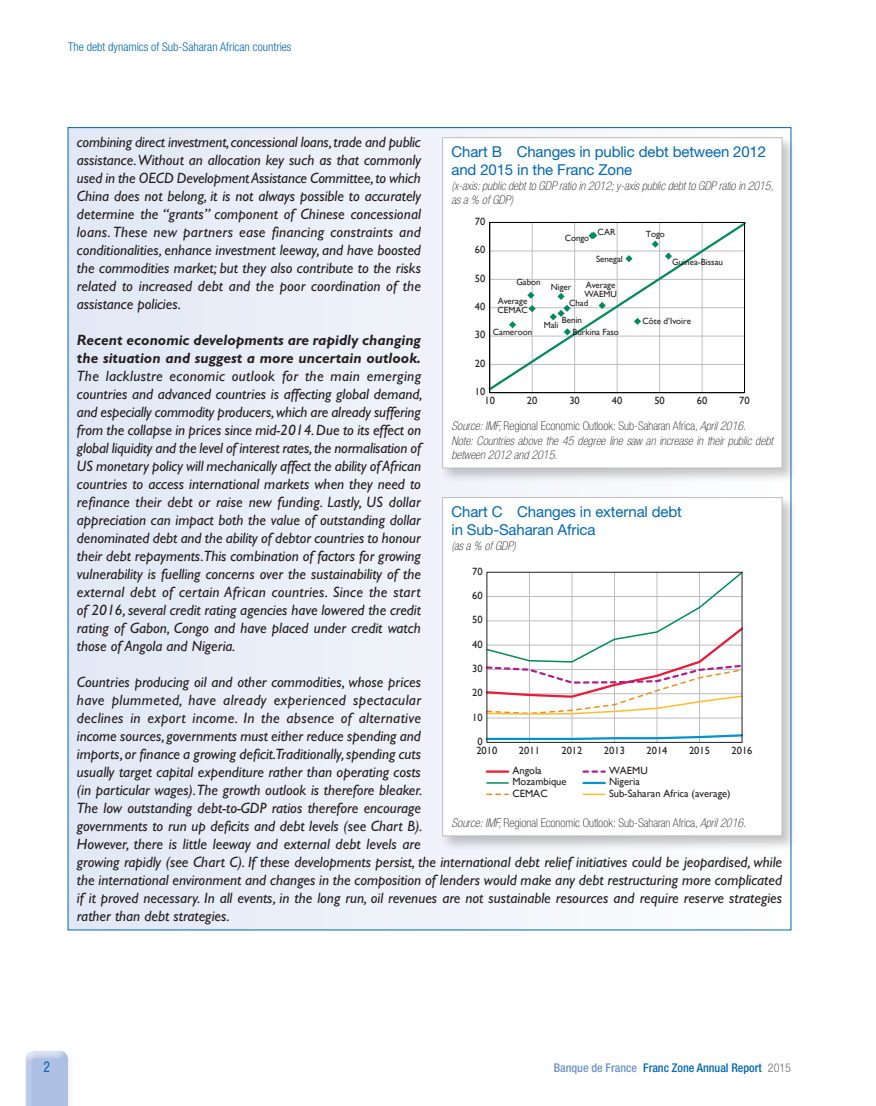
<style>
.page{position:relative;width:876px;height:1106px;background:#fff}
.page>*{position:absolute;margin:0;border:0;box-sizing:border-box;transform-origin:0 0}
.t1{font:italic 15px/18px "Gill Sans Std";color:#231f20}
.t2{font:15px/18px "Helvetica Neue LT Std";letter-spacing:-.01em;color:#0166b3}
.t3{font:italic 700 15px/18px "Gill Sans Std";color:#231f20}
.t4{font:condensed 15px "Helvetica Neue LT Std";color:#0166b3;scale:.9 1}
.t5{font:italic 100 condensed 12px/14.4px "Helvetica Neue LT Std";color:#231f20}
.t6{font:100 condensed 12px "Helvetica Neue LT Std";color:#231f20}
.t7{font:300 condensed 12px "Helvetica Neue LT Std";color:#0166b3}
.t8{font:500 condensed 12px "Helvetica Neue LT Std";color:#0166b3}
.t9{font:10.5px/11.4px "Gill Sans";color:#231f20}
.t10{font:9px/9px "Gill Sans";color:#231f20}
.s1{font-style:normal}
.s2{font-style:italic}
.s3{color:#6990ca}
.s4{font-weight:300;color:#6c6d70}
</style>
<div class="page">
<div style="left:24px;top:1049px;width:52px;height:57px;background:#fbfbfb"></div>
<div style="left:25px;top:1049px;width:45px;height:57px;background:#fff"></div>
<div style="left:25px;top:1051px;width:45px;height:55px;background:#fff;opacity:.75"></div>
<div style="left:68px;top:128px;width:723px;height:802px;background:#eaeef7"></div>
<div style="left:440px;top:495px;width:357px;height:356px;background:#231f20;opacity:.25"></div>
<div style="left:443px;top:497px;width:339px;height:338px;background:#fff"></div>
<hr style="left:487px;top:717px;width:255px;height:1px;background:#bcbdc0">
<hr style="left:529px;top:572px;width:1px;height:170px;background:#bcbdc0">
<hr style="left:572px;top:572px;width:1px;height:170px;background:#bcbdc0">
<hr style="left:614px;top:572px;width:1px;height:170px;background:#bcbdc0">
<hr style="left:657px;top:572px;width:1px;height:170px;background:#bcbdc0">
<hr style="left:699px;top:572px;width:1px;height:170px;background:#bcbdc0">
<svg style="left:485px;top:733px;width:259px;height:8px"></svg>
<svg style="left:485px;top:571px;width:259px;height:144px"></svg>
<hr style="left:487px;top:770px;width:21px;height:2px;background:#e91938">
<svg style="left:487px;top:782px;width:21px;height:1px"></svg>
<svg style="left:487px;top:793px;width:21px;height:2px"></svg>
<svg style="left:583px;top:770px;width:22px;height:2px"></svg>
<hr style="left:583px;top:781px;width:22px;height:3px;background:#0093d0">
<hr style="left:583px;top:793px;width:22px;height:2px;background:#fdbb2e">
<div style="left:486px;top:572px;width:256px;height:170px;border:1px solid #231f20"></div>
<div style="left:442px;top:497px;width:340px;height:339px;border:1px solid #bcbdc0"></div>
<div style="left:440px;top:135px;width:357px;height:348px;background:#231f20;opacity:.25"></div>
<div style="left:443px;top:138px;width:339px;height:330px;background:#fff"></div>
<svg style="left:488px;top:221px;width:258px;height:171px"></svg>
<div style="left:489px;top:222px;width:256px;height:171px;border:1px solid #010106"></div>
<div style="left:442px;top:137px;width:340px;height:331px;border:1px solid #bcbdc0"></div>
<p class="t7" style="left:68px;top:40px;width:225px">The debt dynamics of Sub-Saharan African countries</p>
<p class="t1" style="left:77px;top:133px;width:346px;text-align:justify">combining direct investment, concessional loans, trade and public assistance. Without an allocation key such as that commonly used in the OECD Development Assistance Committee, to which China does not belong, it is not always possible to accurately determine the “grants” component of Chinese concessional loans. These new partners ease financing constraints and conditionalities, enhance investment leeway, and have boosted the commodities market; but they also contribute to the risks related to increased debt and the poor coordination of the assistance policies.</p>
<p class="t3" style="left:77px;top:331px;width:346px">Recent economic developments are rapidly changing the situation and suggest a more uncertain outlook.</p>
<p class="t1" style="left:77px;top:367px;width:347px">The lacklustre economic outlook for the main emerging countries and advanced countries is affecting global demand, and especially commodity producers, which are already suffering from the collapse in prices since mid‑2014. Due to its effect on global liquidity and the level of interest rates, the normalisation of US monetary policy will mechanically affect the ability of African countries to access international markets when they need to refinance their debt or raise new funding. Lastly, US dollar appreciation can impact both the value of outstanding dollar denominated debt and the ability of debtor countries to honour their debt repayments.This combination of factors for growing vulnerability is fuelling concerns over the sustainability of the external debt of certain African countries. Since the start of 2016, several credit rating agencies have lowered the credit rating of Gabon, Congo and have placed under credit watch those of Angola and Nigeria.</p>
<p class="t1" style="left:77px;top:673px;width:707px">Countries producing oil and other commodities, whose prices<br>have plummeted, have already experienced spectacular<br>declines in export income. In the absence of alternative<br>income sources, governments must either reduce spending and<br>imports, or finance a growing deficit.Traditionally, spending cuts<br>usually target capital expenditure rather than operating costs<br>(in particular wages). The growth outlook is therefore bleaker.<br>The low outstanding debt-to-GDP ratios therefore encourage<br>governments to run up deficits and debt levels (see Chart B).<br>However, there is little leeway and external debt levels are<br>growing rapidly (see Chart C). If these developments persist, the international debt relief initiatives could be jeopardised, while the international environment and changes in the composition of lenders would make any debt restructuring more complicated if it proved necessary. In all events, in the long run, oil revenues are not sustainable resources and require reserve strategies rather than debt strategies.</p>
<p class="t2" style="left:451px;top:143px;width:316px">Chart B Changes in public debt between 2012 and 2015 in the Franc Zone</p>
<p class="t5" style="left:451px;top:179px;width:324px">(x-axis: public debt to GDP ratio in 2012; y-axis public debt to GDP ratio in 2015, as a % of GDP)</p>
<p class="t9" style="left:475px;top:216px;width:12px">70</p>
<p class="t10" style="left:597px;top:228px;width:20px">CAR</p>
<p class="t10" style="left:646px;top:230px;width:21px">Togo</p>
<p class="t10" style="left:596px;top:254px;width:28px">Senegal</p>
<p class="t10" style="left:565px;top:233px;width:26px">Congo</p>
<p class="t9" style="left:475px;top:244px;width:12px">60</p>
<p class="t10" style="left:672px;top:258px;width:52px">Guinea-Bissau</p>
<p class="t9" style="left:475px;top:273px;width:12px">50</p>
<p class="t10" style="left:516px;top:278px;width:26px">Gabon</p>
<p class="t10" style="left:551px;top:282px;width:22px">Niger</p>
<p class="t10" style="left:584px;top:280px;width:34px">Average<br>WAEMU</p>
<p class="t10" style="left:572px;top:327px;width:48px">Burkina Faso</p>
<p class="t10" style="left:497px;top:297px;width:32px">Average<br>CEMAC</p>
<p class="t10" style="left:569px;top:299px;width:21px">Chad</p>
<p class="t10" style="left:544px;top:321px;width:16px">Mali</p>
<p class="t9" style="left:475px;top:301px;width:12px">40</p>
<p class="t10" style="left:562px;top:315px;width:22px">Benin</p>
<p class="t10" style="left:642px;top:316px;width:50px">Côte d’Ivoire</p>
<p class="t10" style="left:493px;top:327px;width:41px">Cameroon</p>
<p class="t9" style="left:475px;top:329px;width:12px">30</p>
<p class="t9" style="left:475px;top:358px;width:12px">20</p>
<p class="t9" style="left:475px;top:386px;width:12px">10</p>
<p class="t9" style="left:484px;top:395px;width:12px">10</p>
<p class="t9" style="left:527px;top:395px;width:12px">20</p>
<p class="t9" style="left:569px;top:395px;width:12px">30</p>
<p class="t9" style="left:612px;top:395px;width:12px">40</p>
<p class="t9" style="left:654px;top:395px;width:12px">50</p>
<p class="t9" style="left:697px;top:395px;width:12px">60</p>
<p class="t9" style="left:739px;top:395px;width:12px">70</p>
<p class="t5" style="left:451px;top:419px;width:323px">Source: IMF, <span class="s1">Regional Economic Outlook: Sub-Saharan Africa</span>, April 2016.<br>Note: Countries above the 45 degree line saw an increase in their public debt between 2012 and 2015.</p>
<p class="t2" style="left:451px;top:502px;width:232px">Chart C Changes in external debt in Sub‑Saharan Africa</p>
<p class="t5" style="left:451px;top:538px;width:66px">(as a % of GDP)</p>
<p class="t9" style="left:472px;top:565px;width:12px">70</p>
<p class="t9" style="left:472px;top:590px;width:12px">60</p>
<p class="t9" style="left:472px;top:614px;width:12px">50</p>
<p class="t9" style="left:472px;top:638px;width:12px">40</p>
<p class="t9" style="left:472px;top:663px;width:12px">30</p>
<p class="t9" style="left:472px;top:687px;width:12px">20</p>
<p class="t9" style="left:472px;top:711px;width:12px">10</p>
<p class="t9" style="left:477px;top:736px;width:7px">0</p>
<p class="t9" style="left:476px;top:745px;width:22px">2010</p>
<p class="t9" style="left:519px;top:745px;width:22px">2011</p>
<p class="t9" style="left:561px;top:745px;width:22px">2012</p>
<p class="t9" style="left:604px;top:745px;width:22px">2013</p>
<p class="t9" style="left:646px;top:745px;width:22px">2014</p>
<p class="t9" style="left:689px;top:745px;width:22px">2015</p>
<p class="t9" style="left:731px;top:745px;width:22px">2016</p>
<p class="t9" style="left:512px;top:765px;width:56px">Angola<br>Mozambique<br>CEMAC</p>
<p class="t9" style="left:609px;top:765px;width:123px">WAEMU<br>Nigeria<br>Sub-Saharan Africa (average)</p>
<p class="t6" style="left:451px;top:816px;width:296px"><span class="s2">Source: IMF,</span> Regional Economic Outlook: Sub-Saharan Africa<span class="s2">, April 2016.</span></p>
<p class="t4" style="left:44px;top:1058px;width:9px">2</p>
<p class="t8" style="left:554px;top:1060px;width:239px"><span class="s3">Banque de France</span> Franc Zone Annual Report <span class="s4">2015</span></p>
</div>
